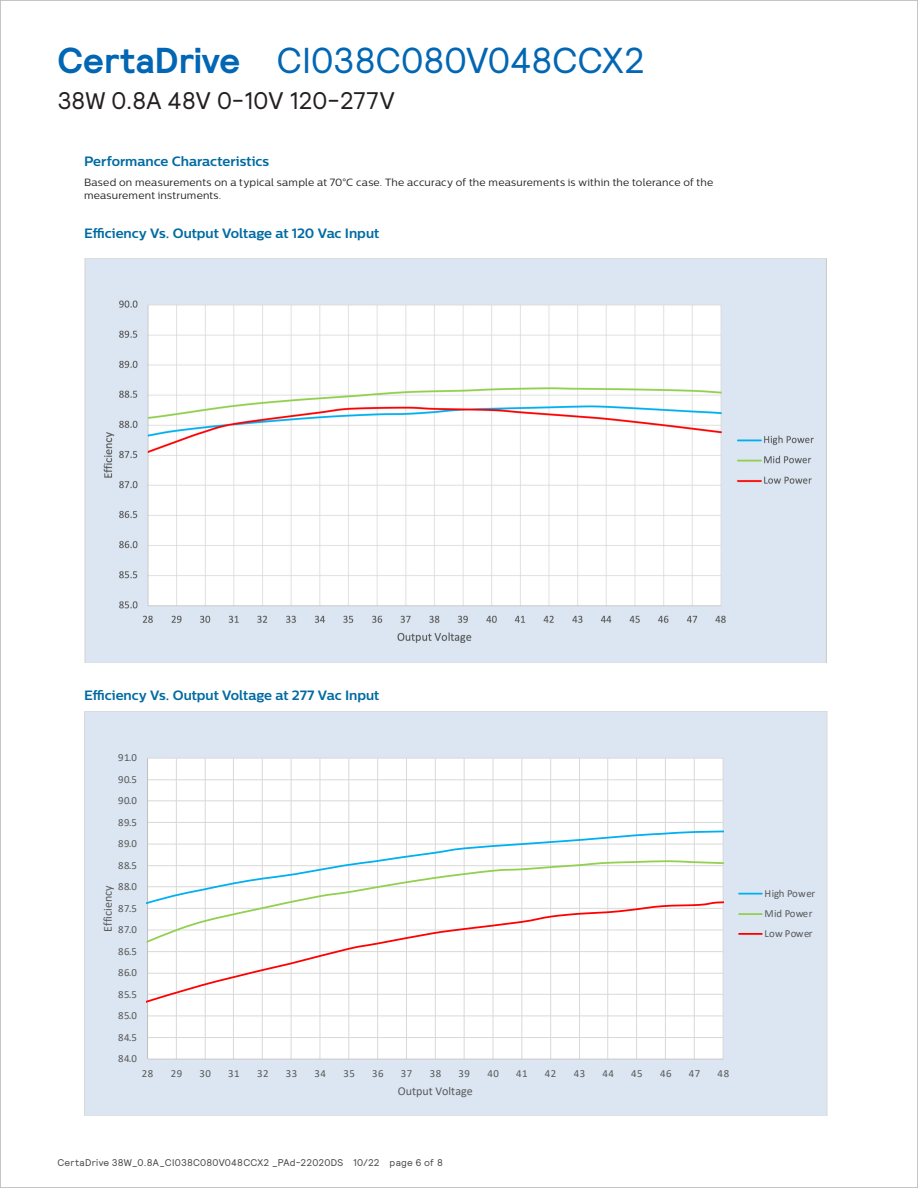
<style>
.page{position:relative;width:918px;height:1188px;background:#fff}
.page>*{position:absolute;margin:0;border:0;box-sizing:border-box;transform-origin:0 0}
.model_number_line_2{font:36px "Signify Relative";letter-spacing:-.01em;color:#0166b3}
.model_number_line_2-2{font:24px "Signify Relative";letter-spacing:-.01em;color:#231f20}
.Body_09{font:700 13.5px "Centrale Sans";letter-spacing:-.005em;color:#006ba3}
.t1{font:12px "Calibri";color:#595959}
.t2{font:10.8px "Calibri";letter-spacing:.05em;color:#595959}
.t3{font:10.8px/20.1px "Calibri";letter-spacing:.025em;color:#595959}
.Body_09-2{font:10.5px/13.5px "Centrale Sans";letter-spacing:.02em;color:#231f20}
.t4{font:9.75px "Signify Relative";letter-spacing:.02em;color:#454647}
.s1{font-weight:700}
</style>
<div class="page">
<img style="left:84px;top:258px;width:743px;height:405px">
<div style="left:84px;top:712px;width:743px;height:404px;background:#dce6f2"></div>
<div style="left:148px;top:758px;width:575px;height:301px;background:#fff"></div>
<hr style="left:148px;top:1037px;width:575px;height:1px;background:#d9d9d9">
<hr style="left:148px;top:1015px;width:575px;height:1px;background:#d9d9d9">
<hr style="left:148px;top:822px;width:575px;height:1px;background:#d9d9d9">
<hr style="left:148px;top:800px;width:575px;height:1px;background:#d9d9d9">
<hr style="left:148px;top:779px;width:575px;height:1px;background:#d9d9d9">
<hr style="left:148px;top:758px;width:575px;height:1px;background:#d9d9d9">
<hr style="left:176px;top:758px;width:1px;height:301px;background:#d9d9d9">
<hr style="left:205px;top:758px;width:1px;height:301px;background:#d9d9d9">
<hr style="left:233px;top:758px;width:1px;height:301px;background:#d9d9d9">
<hr style="left:262px;top:758px;width:1px;height:301px;background:#d9d9d9">
<hr style="left:291px;top:758px;width:1px;height:301px;background:#d9d9d9">
<hr style="left:320px;top:758px;width:1px;height:301px;background:#d9d9d9">
<hr style="left:348px;top:758px;width:1px;height:301px;background:#d9d9d9">
<hr style="left:377px;top:758px;width:1px;height:301px;background:#d9d9d9">
<hr style="left:406px;top:758px;width:1px;height:301px;background:#d9d9d9">
<hr style="left:435px;top:758px;width:1px;height:301px;background:#d9d9d9">
<hr style="left:464px;top:758px;width:1px;height:301px;background:#d9d9d9">
<hr style="left:493px;top:758px;width:1px;height:301px;background:#d9d9d9">
<hr style="left:521px;top:758px;width:1px;height:301px;background:#d9d9d9">
<hr style="left:550px;top:758px;width:1px;height:301px;background:#d9d9d9">
<hr style="left:579px;top:758px;width:1px;height:301px;background:#d9d9d9">
<hr style="left:607px;top:758px;width:1px;height:301px;background:#d9d9d9">
<hr style="left:636px;top:758px;width:1px;height:301px;background:#d9d9d9">
<hr style="left:665px;top:758px;width:1px;height:301px;background:#d9d9d9">
<hr style="left:694px;top:758px;width:1px;height:301px;background:#d9d9d9">
<hr style="left:723px;top:758px;width:1px;height:301px;background:#d9d9d9">
<hr style="left:147px;top:758px;width:1px;height:301px;background:#bfbfbf">
<hr style="left:148px;top:1059px;width:575px;height:1px;background:#bfbfbf">
<svg style="left:148px;top:829px;width:576px;height:30px"></svg>
<svg style="left:148px;top:859px;width:576px;height:41px"></svg>
<svg style="left:147px;top:900px;width:577px;height:105px"></svg>
<hr style="left:739px;top:893px;width:23px;height:2px;background:#00b0f0">
<hr style="left:739px;top:913px;width:23px;height:2px;background:#92d050">
<hr style="left:739px;top:933px;width:23px;height:2px;background:#f00">
<p class="model_number_line_2" style="left:57px;top:37px;width:590px"><span class="s1">CertaDrive</span> CI038C080V048CCX2</p>
<p class="model_number_line_2-2" style="left:57px;top:85px;width:339px">38W 0.8A 48V 0-10V 120-277V</p>
<p class="Body_09" style="left:84px;top:153px;width:187px">Performance Characteristics</p>
<p class="Body_09-2" style="left:84px;top:175px;width:631px">Based on measurements on a typical sample at 70°C case. The accuracy of the measurements is within the tolerance of the measurement instruments.</p>
<p class="Body_09" style="left:84px;top:225px;width:297px">Efficiency Vs. Output Voltage at 120 Vac Input</p>
<p class="Body_09" style="left:84px;top:687px;width:297px">Efficiency Vs. Output Voltage at 277 Vac Input</p>
<p class="t2" style="left:118px;top:750px;width:20px">91.0</p>
<p class="t2" style="left:118px;top:772px;width:20px">90.5</p>
<p class="t2" style="left:118px;top:793px;width:20px">90.0</p>
<p class="t2" style="left:118px;top:815px;width:20px">89.5</p>
<p class="t2" style="left:118px;top:836px;width:20px">89.0</p>
<p class="t2" style="left:118px;top:858px;width:20px">88.5</p>
<p class="t2" style="left:118px;top:879px;width:20px">88.0</p>
<p class="t1" style="left:100px;top:932px;width:48px;rotate:-90deg">Efficiency</p>
<p class="t2" style="left:118px;top:901px;width:20px">87.5</p>
<p class="t2" style="left:118px;top:922px;width:20px">87.0</p>
<p class="t2" style="left:118px;top:944px;width:20px">86.5</p>
<p class="t2" style="left:118px;top:965px;width:20px">86.0</p>
<p class="t2" style="left:118px;top:987px;width:20px">85.5</p>
<p class="t2" style="left:118px;top:1008px;width:20px">85.0</p>
<p class="t2" style="left:118px;top:1029px;width:20px">84.5</p>
<p class="t2" style="left:118px;top:1051px;width:20px">84.0</p>
<p class="t2" style="left:142px;top:1066px;width:13px">28</p>
<p class="t2" style="left:171px;top:1066px;width:13px">29</p>
<p class="t2" style="left:199px;top:1066px;width:13px">30</p>
<p class="t2" style="left:228px;top:1066px;width:13px">31</p>
<p class="t2" style="left:257px;top:1066px;width:13px">32</p>
<p class="t2" style="left:286px;top:1066px;width:13px">33</p>
<p class="t2" style="left:315px;top:1066px;width:13px">34</p>
<p class="t2" style="left:343px;top:1066px;width:13px">35</p>
<p class="t2" style="left:372px;top:1066px;width:13px">36</p>
<p class="t2" style="left:401px;top:1066px;width:13px">37</p>
<p class="t2" style="left:430px;top:1066px;width:13px">38</p>
<p class="t2" style="left:459px;top:1066px;width:13px">39</p>
<p class="t2" style="left:487px;top:1066px;width:13px">40</p>
<p class="t2" style="left:516px;top:1066px;width:13px">41</p>
<p class="t2" style="left:545px;top:1066px;width:13px">42</p>
<p class="t2" style="left:574px;top:1066px;width:13px">43</p>
<p class="t2" style="left:603px;top:1066px;width:13px">44</p>
<p class="t2" style="left:631px;top:1066px;width:13px">45</p>
<p class="t2" style="left:660px;top:1066px;width:13px">46</p>
<p class="t2" style="left:689px;top:1066px;width:13px">47</p>
<p class="t2" style="left:718px;top:1066px;width:13px">48</p>
<p class="t1" style="left:398px;top:1082px;width:76px">Output Voltage</p>
<p class="t4" style="left:57px;top:1156px;width:387px">CertaDrive 38W_0.8A_CI038C080V048CCX2 _PAd-22020DS 10/22 page 6 of 8</p>
<p class="t3" style="left:765px;top:883px;width:52px">High Power<br>Mid Power<br>Low Power</p>
</div>
